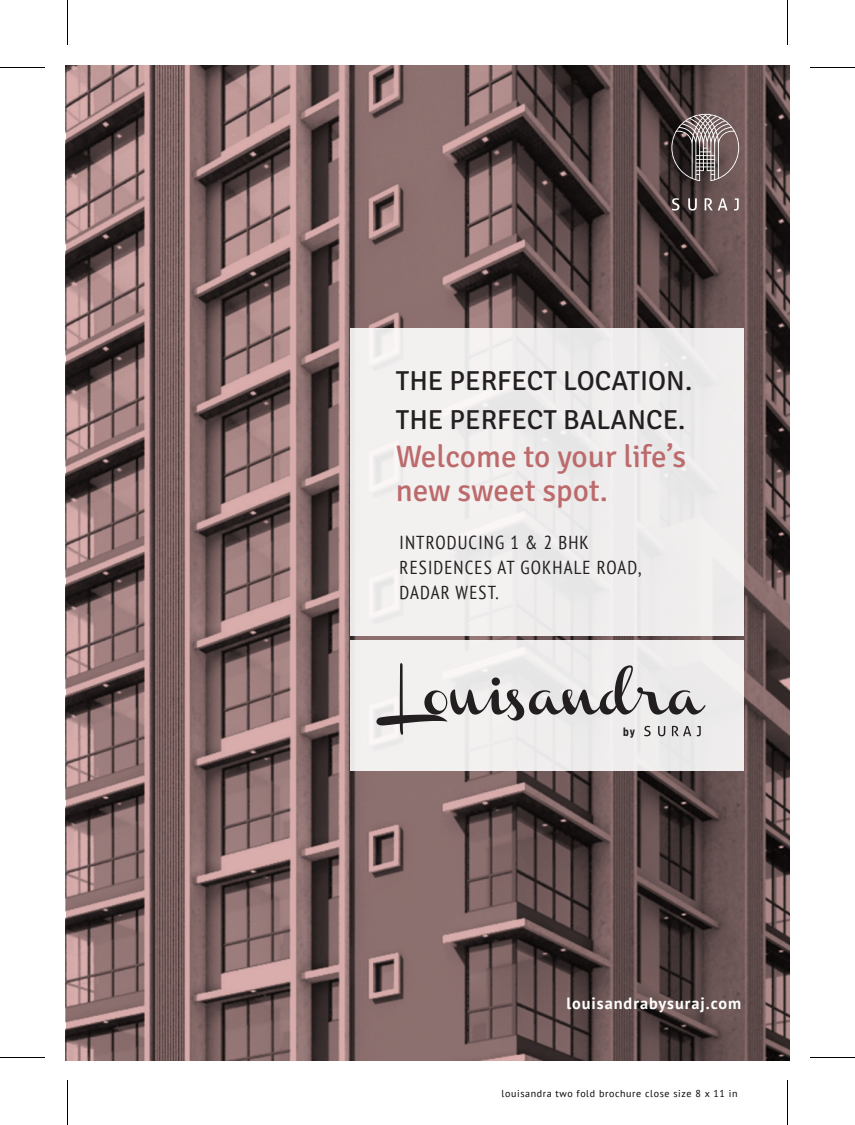
<style>
.page{position:relative;width:855px;height:1125px;background:#fff}
.page>*{position:absolute;margin:0;border:0;box-sizing:border-box;transform-origin:0 0}
.t1{font:31.25px/33.8px "Signika";color:#bc6a6c}
.t2{font:27.5px/38.8px "Signika";color:#231f20}
.t3{font:condensed 18.75px/25px "PT Sans";letter-spacing:.06em;color:#231f20}
.t4{font:700 16.25px "PT Sans";letter-spacing:.06em;color:#fff}
.t5{font:700 11.88px "Gotham X Narrow";color:#231f20}
.t6{font:10px "PT Sans";letter-spacing:.06em;color:#040503}
</style>
<div class="page">
<hr style="left:67px;top:0;width:1px;height:45px;background:#000">
<hr style="left:0;top:67px;width:45px;height:1px;background:#000">
<hr style="left:0;top:1057px;width:45px;height:1px;background:#000">
<hr style="left:67px;top:1080px;width:1px;height:45px;background:#000">
<hr style="left:787px;top:0;width:1px;height:45px;background:#000">
<hr style="left:810px;top:67px;width:45px;height:1px;background:#000">
<hr style="left:810px;top:1057px;width:45px;height:1px;background:#000">
<hr style="left:787px;top:1080px;width:1px;height:45px;background:#000">
<img style="left:66px;top:65px;width:724px;height:995px">
<div style="left:350px;top:640px;width:394px;height:130px;background:#f0eeed"></div>
<div style="left:350px;top:328px;width:394px;height:308px;background:#f0eded"></div>
<svg style="left:672px;top:197px;width:10px;height:14px"></svg>
<svg style="left:688px;top:197px;width:11px;height:14px"></svg>
<svg style="left:705px;top:197px;width:36px;height:14px"></svg>
<svg style="left:671px;top:113px;width:71px;height:68px;background:#6f6262"></svg>
<svg style="left:376px;top:663px;width:330px;height:73px"></svg>
<h2 class="t2" style="left:396px;top:362px;width:298px">THE PERFECT LOCATION.<br>THE PERFECT BALANCE.</h2>
<h1 class="t1" style="left:396px;top:440px;width:292px">Welcome to your life’s new sweet spot.</h1>
<p class="t3" style="left:400px;top:530px;width:243px">INTRODUCING 1 &amp; 2 BHK<br>RESIDENCES AT GOKHALE ROAD,<br>DADAR WEST.</p>
<p class="t5" style="left:623px;top:725px;width:14px">by</p>
<p class="t4" style="left:566px;top:992px;width:176px">louisandrabysuraj.com</p>
<p class="t6" style="left:502px;top:1087px;width:238px">louisandra two fold brochure close size 8 x 11 in</p>
</div>
